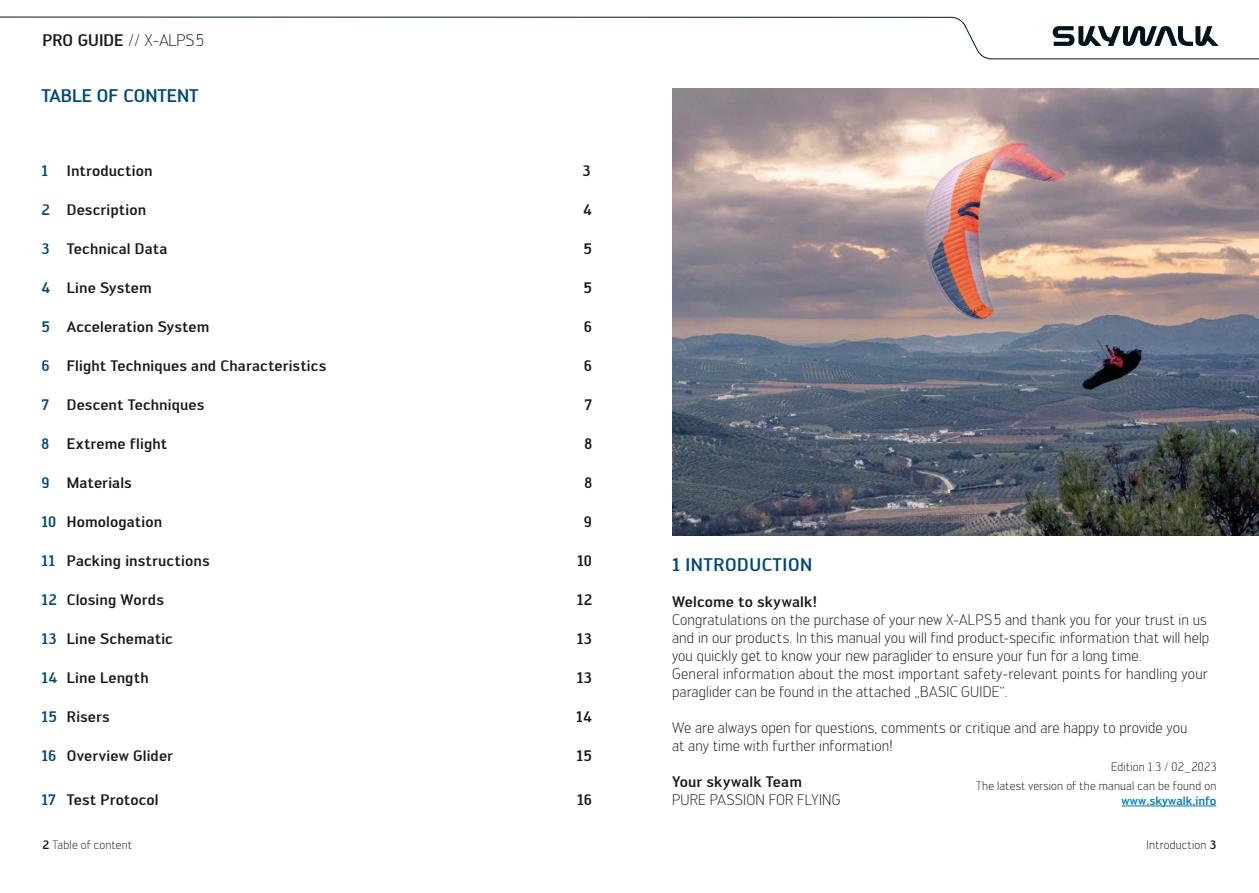
<style>
.page{position:relative;width:1259px;height:893px;background:#fff}
.page>*{position:absolute;margin:0;border:0;box-sizing:border-box;transform-origin:0 0}
.t1{font:500 18px "Engel";letter-spacing:.015em;color:#004877}
.t2{font:300 16.5px "Engel";color:#19171b}
.t3{font:300 15px/18px "Engel";letter-spacing:.005em;color:#19171b}
.t4{font:500 15px "Engel";letter-spacing:.005em;color:#19171b}
.t5{font:300 12px/19.5px "Engel";letter-spacing:.015em;color:#19171b;text-align:right}
.t6{font:500 12px "Engel";color:#007abe}
.s1{font-weight:500}
.s2{color:#004877}
</style>
<div class="page">
<svg style="left:0;top:17px;width:1259px;height:42px"></svg>
<hr style="left:1121px;top:806px;width:95px;height:1px;background:#007abe">
<img style="left:672px;top:89px;width:587px;height:446px">
<p class="t2" style="left:43px;top:34px;width:163px"><span class="s1">PRO GUIDE</span> // X-ALPS5</p>
<p class="t1" style="left:41px;top:90px;width:159px">TABLE OF CONTENT</p>
<p class="t4" style="left:41px;top:165px;width:113px"><span class="s2">1</span> Introduction</p>
<p class="t4" style="left:582px;top:165px;width:10px">3</p>
<p class="t4" style="left:41px;top:204px;width:106px"><span class="s2">2</span> Description</p>
<p class="t4" style="left:583px;top:204px;width:10px">4</p>
<p class="t4" style="left:41px;top:243px;width:128px"><span class="s2">3</span> Technical Data</p>
<p class="t4" style="left:583px;top:243px;width:10px">5</p>
<p class="t4" style="left:41px;top:282px;width:112px"><span class="s2">4</span> Line System</p>
<p class="t4" style="left:583px;top:282px;width:10px">5</p>
<p class="t4" style="left:41px;top:321px;width:169px"><span class="s2">5</span> Acceleration System</p>
<p class="t4" style="left:584px;top:321px;width:10px">6</p>
<p class="t4" style="left:41px;top:360px;width:286px"><span class="s2">6</span> Flight Techniques and Characteristics</p>
<p class="t4" style="left:584px;top:360px;width:10px">6</p>
<p class="t4" style="left:41px;top:399px;width:164px"><span class="s2">7</span> Descent Techniques</p>
<p class="t4" style="left:584px;top:399px;width:9px">7</p>
<p class="t4" style="left:41px;top:438px;width:127px"><span class="s2">8</span> Extreme flight</p>
<p class="t4" style="left:584px;top:438px;width:9px">8</p>
<p class="t4" style="left:41px;top:477px;width:92px"><span class="s2">9</span> Materials</p>
<p class="t4" style="left:584px;top:477px;width:9px">8</p>
<p class="t4" style="left:41px;top:516px;width:122px"><span class="s2">10</span> Homologation</p>
<p class="t4" style="left:584px;top:516px;width:10px">9</p>
<p class="t4" style="left:41px;top:555px;width:170px"><span class="s2">11</span> Packing instructions</p>
<p class="t4" style="left:577px;top:555px;width:17px">10</p>
<p class="t4" style="left:41px;top:594px;width:124px"><span class="s2">12</span> Closing Words</p>
<p class="t4" style="left:576px;top:594px;width:17px">12</p>
<p class="t4" style="left:41px;top:633px;width:133px"><span class="s2">13</span> Line Schematic</p>
<p class="t4" style="left:577px;top:633px;width:17px">13</p>
<p class="t4" style="left:41px;top:672px;width:109px"><span class="s2">14</span> Line Length</p>
<p class="t4" style="left:577px;top:672px;width:17px">13</p>
<p class="t4" style="left:41px;top:711px;width:70px"><span class="s2">15</span> Risers</p>
<p class="t4" style="left:576px;top:711px;width:17px">14</p>
<p class="t4" style="left:41px;top:750px;width:133px"><span class="s2">16</span> Overview Glider</p>
<p class="t4" style="left:576px;top:750px;width:17px">15</p>
<p class="t4" style="left:41px;top:794px;width:119px"><span class="s2">17</span> Test Protocol</p>
<p class="t4" style="left:577px;top:794px;width:16px">16</p>
<p class="t1" style="left:672px;top:558px;width:142px">1 INTRODUCTION</p>
<p class="t4" style="left:672px;top:596px;width:147px">Welcome to skywalk!</p>
<p class="t3" style="left:672px;top:612px;width:539px">Congratulations on the purchase of your new X-ALPS5 and thank you for your trust in us and in our products. In this manual you will find product-specific information that will help you quickly get to know your new paraglider to ensure your fun for a long time.<br>General information about the most important safety-relevant points for handling your paraglider can be found in the attached „BASIC GUIDE“.</p>
<p class="t3" style="left:672px;top:720px;width:517px">We are always open for questions, comments or critique and are happy to provide you at any time with further information!</p>
<p class="t4" style="left:672px;top:776px;width:131px">Your skywalk Team</p>
<p class="t3" style="left:672px;top:792px;width:170px">PURE PASSION FOR FLYING</p>
<p class="t5" style="left:976px;top:758px;width:242px">Edition 1.3 / 02_2023<br>The latest version of the manual can be found on</p>
<p class="t6" style="left:1121px;top:796px;width:96px">www.skywalk.info</p>
<p class="t5" style="left:43px;top:836px;width:91px"><span class="s1">2</span> Table of content</p>
<p class="t5" style="left:1146px;top:836px;width:71px">Introduction <span class="s1">3</span></p>
</div>
